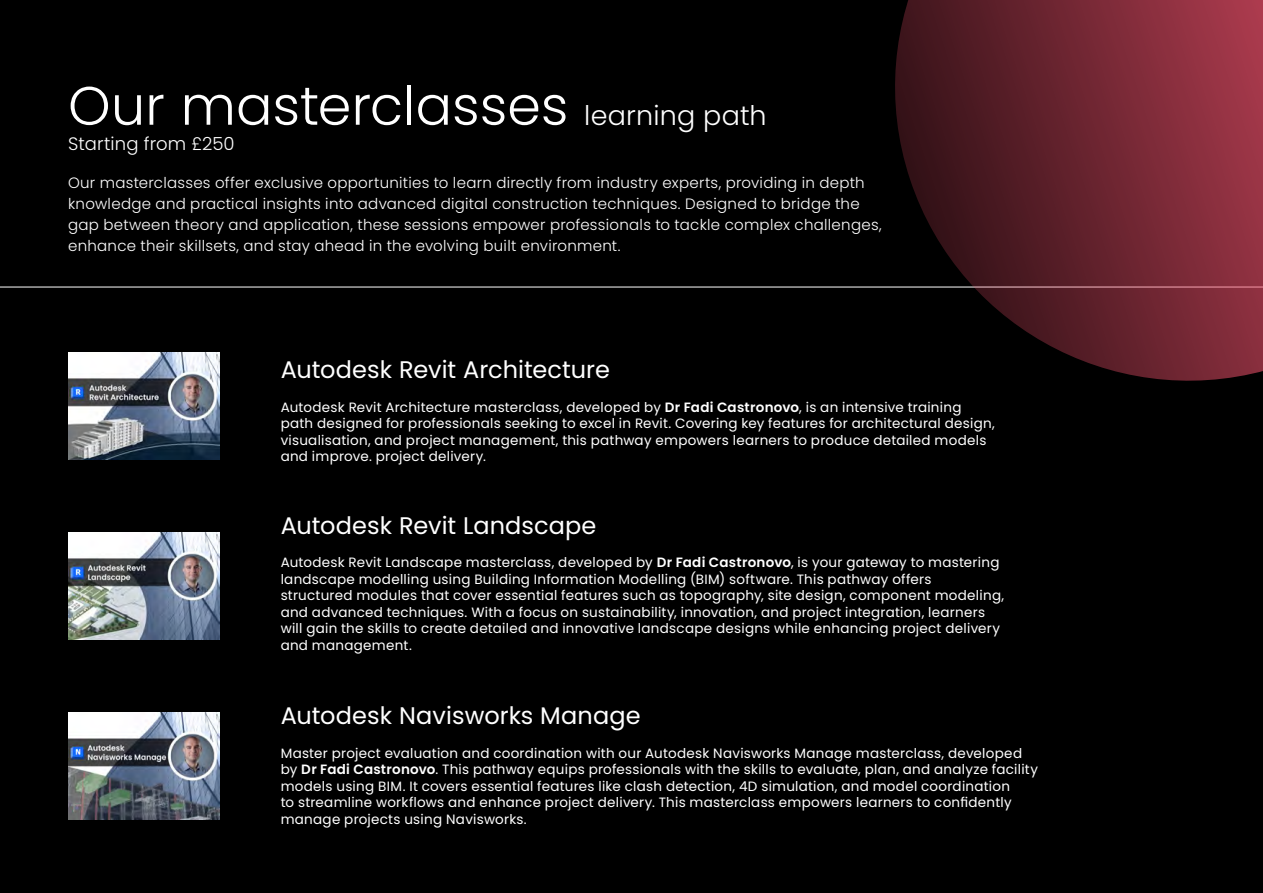
<style>
.page{position:relative;width:1263px;height:893px;background:#000}
.page>*{position:absolute;margin:0;border:0;box-sizing:border-box;transform-origin:0 0}
.t1{font:300 54px "Poppins";color:#fff}
.t2{font:24px "Poppins";letter-spacing:.005em;color:#fff}
.t3{font:300 18px "Poppins";letter-spacing:.005em;color:#fff}
.t4{font:300 15px/21px "Poppins";letter-spacing:.02em;color:#fff}
.t5{font:13.5px/16.5px "Poppins";letter-spacing:.02em;color:#fff}
.s1{font-size:27px}
.s2{font-weight:600}
</style>
<div class="page">
<hr style="left:0;top:287px;width:1263px;height:1px;background:#fff">
<svg style="left:859px;top:0;width:404px;height:381px"></svg>
<img style="left:68px;top:353px;width:151px;height:107px">
<img style="left:68px;top:712px;width:151px;height:107px">
<img style="left:68px;top:533px;width:151px;height:106px">
<h1 class="t1" style="left:68px;top:75px;width:700px">Our masterclasses <span class="s1">learning path</span></h1>
<h3 class="t3" style="left:68px;top:133px;width:168px">Starting from £250</h3>
<p class="t4" style="left:68px;top:173px;width:815px">Our masterclasses offer exclusive opportunities to learn directly from industry experts, providing in depth knowledge and practical insights into advanced digital construction techniques. Designed to bridge the gap between theory and application, these sessions empower professionals to tackle complex challenges, enhance their skillsets, and stay ahead in the evolving built environment.</p>
<h2 class="t2" style="left:281px;top:356px;width:331px">Autodesk Revit Architecture</h2>
<p class="t5" style="left:281px;top:399px;width:716px">Autodesk Revit Architecture masterclass, developed by <span class="s2">Dr Fadi Castronovo</span>, is an intensive training path designed for professionals seeking to excel in Revit. Covering key features for architectural design, visualisation, and project management, this pathway empowers learners to produce detailed models and improve. project delivery.</p>
<h2 class="t2" style="left:281px;top:511px;width:317px">Autodesk Revit Landscape</h2>
<p class="t5" style="left:281px;top:554px;width:725px">Autodesk Revit Landscape masterclass, developed by <span class="s2">Dr Fadi Castronovo</span>, is your gateway to mastering landscape modelling using Building Information Modelling (BIM) software. This pathway offers structured modules that cover essential features such as topography, site design, component modeling, and advanced techniques. With a focus on sustainability, innovation, and project integration, learners will gain the skills to create detailed and innovative landscape designs while enhancing project delivery and management.</p>
<h2 class="t2" style="left:281px;top:702px;width:362px">Autodesk Navisworks Manage</h2>
<p class="t5" style="left:281px;top:745px;width:759px">Master project evaluation and coordination with our Autodesk Navisworks Manage masterclass, developed by <span class="s2">Dr Fadi Castronovo</span>. This pathway equips professionals with the skills to evaluate, plan, and analyze facility models using BIM. It covers essential features like clash detection, 4D simulation, and model coordination<br>to streamline workflows and enhance project delivery. This masterclass empowers learners to confidently manage projects using Navisworks.</p>
</div>
